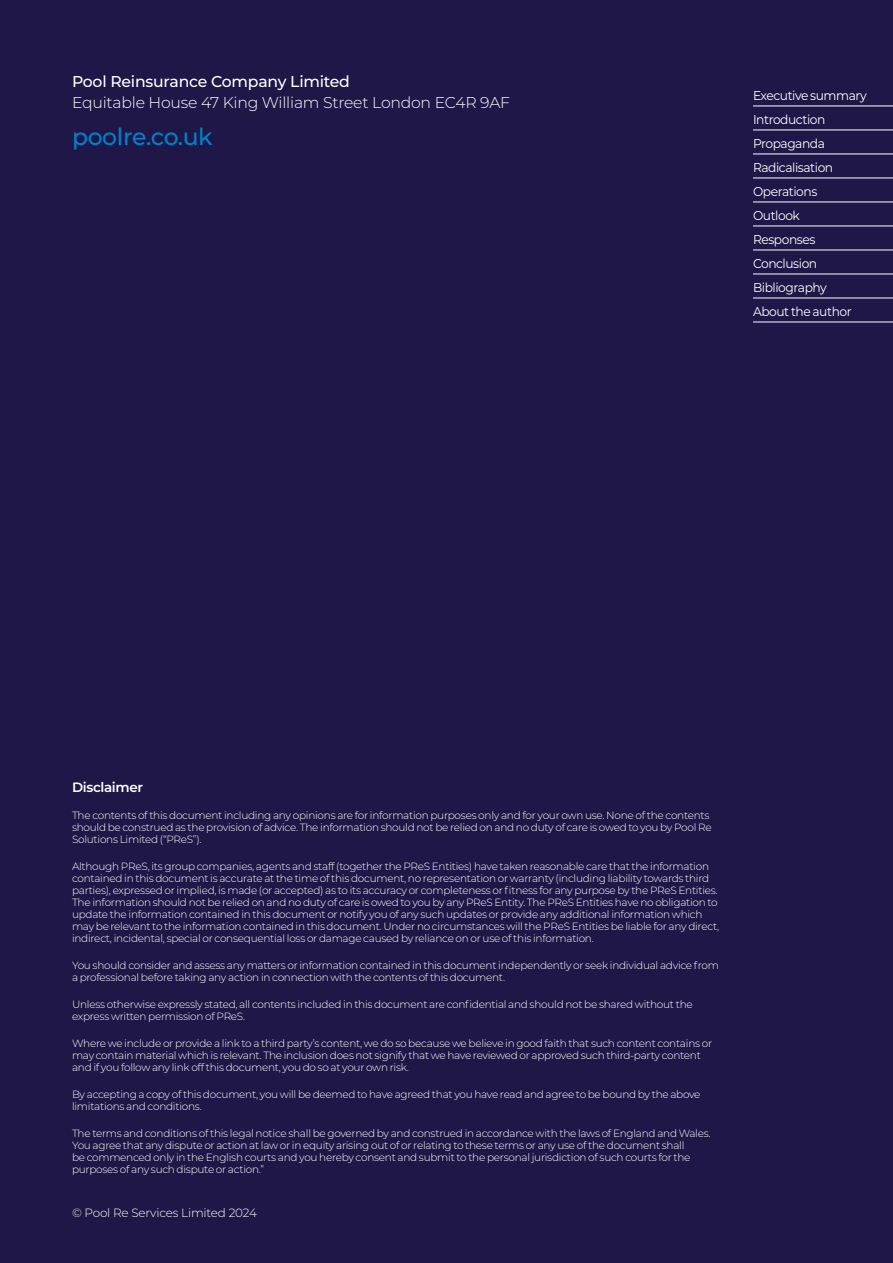
<style>
.page{position:relative;width:893px;height:1263px;background:#1f1747}
.page>*{position:absolute;margin:0;border:0;box-sizing:border-box;transform-origin:0 0}
.t1{font:500 23.55px "Montserrat";letter-spacing:-.015em;color:#0081c9}
.t2{font:300 15.6px "Montserrat";letter-spacing:-.015em;color:#fff}
.t3{font:500 15.6px "Montserrat";letter-spacing:-.015em;color:#fff}
.t4{font:600 13.5px "Montserrat";letter-spacing:-.025em;color:#fff}
.t5{font:12.75px/24px "Montserrat";letter-spacing:-.035em;color:#fff;scale:.96 1}
.t6{font:300 12px "Montserrat";letter-spacing:-.015em;color:#fff}
.t7{font:300 10.5px/12px "Montserrat";letter-spacing:-.025em;color:#fff}
</style>
<div class="page">
<hr style="left:753px;top:106px;width:140px;height:1px;background:#fff">
<hr style="left:753px;top:130px;width:140px;height:1px;background:#fff">
<hr style="left:753px;top:154px;width:140px;height:1px;background:#fff">
<hr style="left:753px;top:178px;width:140px;height:1px;background:#fff">
<hr style="left:753px;top:202px;width:140px;height:1px;background:#fff">
<hr style="left:753px;top:226px;width:140px;height:1px;background:#fff">
<hr style="left:753px;top:250px;width:140px;height:1px;background:#fff">
<hr style="left:753px;top:274px;width:140px;height:1px;background:#fff">
<hr style="left:753px;top:298px;width:140px;height:1px;background:#fff">
<hr style="left:753px;top:322px;width:140px;height:1px;background:#fff">
<h2 class="t3" style="left:72px;top:71px;width:279px">Pool Reinsurance Company Limited</h2>
<h2 class="t2" style="left:72px;top:92px;width:440px">Equitable House 47 King William Street London EC4R 9AF</h2>
<h1 class="t1" style="left:72px;top:120px;width:142px">poolre.co.uk</h1>
<p class="t5" style="left:753px;top:83px;width:120px">Executive summary<br>Introduction<br>Propaganda<br>Radicalisation<br>Operations<br>Outlook<br>Responses<br>Conclusion<br>Bibliography<br>About the author</p>
<p class="t4" style="left:72px;top:777px;width:73px">Disclaimer</p>
<p class="t7" style="left:72px;top:809px;width:641px">The contents of this document including any opinions are for information purposes only and for your own use. None of the contents should be construed as the provision of advice. The information should not be relied on and no duty of care is owed to you by Pool Re<br>Solutions Limited (“PReS”).</p>
<p class="t7" style="left:72px;top:860px;width:649px">Although PReS, its group companies, agents and staff (together the PReS Entities) have taken reasonable care that the information contained in this document is accurate at the time of this document, no representation or warranty (including liability towards third parties), expressed or implied, is made (or accepted) as to its accuracy or completeness or fitness for any purpose by the PReS Entities.<br>The information should not be relied on and no duty of care is owed to you by any PReS Entity. The PReS Entities have no obligation to update the information contained in this document or notify you of any such updates or provide any additional information which may be relevant to the information contained in this document. Under no circumstances will the PReS Entities be liable for any direct, indirect, incidental, special or consequential loss or damage caused by reliance on or use of this information.</p>
<p class="t7" style="left:72px;top:959px;width:648px">You should consider and assess any matters or information contained in this document independently or seek individual advice from a professional before taking any action in connection with the contents of this document.</p>
<p class="t7" style="left:72px;top:998px;width:622px">Unless otherwise expressly stated, all contents included in this document are confidential and should not be shared without the express written permission of PReS.</p>
<p class="t7" style="left:72px;top:1037px;width:642px">Where we include or provide a link to a third party’s content, we do so because we believe in good faith that such content contains or may contain material which is relevant. The inclusion does not signify that we have reviewed or approved such third-party content and if you follow any link off this document, you do so at your own risk.</p>
<p class="t7" style="left:72px;top:1088px;width:630px">By accepting a copy of this document, you will be deemed to have agreed that you have read and agree to be bound by the above limitations and conditions.</p>
<p class="t7" style="left:72px;top:1127px;width:640px">The terms and conditions of this legal notice shall be governed by and construed in accordance with the laws of England and Wales.<br>You agree that any dispute or action at law or in equity arising out of or relating to these terms or any use of the document shall<br>be commenced only in the English courts and you hereby consent and submit to the personal jurisdiction of such courts for the purposes of any such dispute or action.”</p>
<p class="t6" style="left:72px;top:1205px;width:187px">© Pool Re Services Limited 2024</p>
</div>
